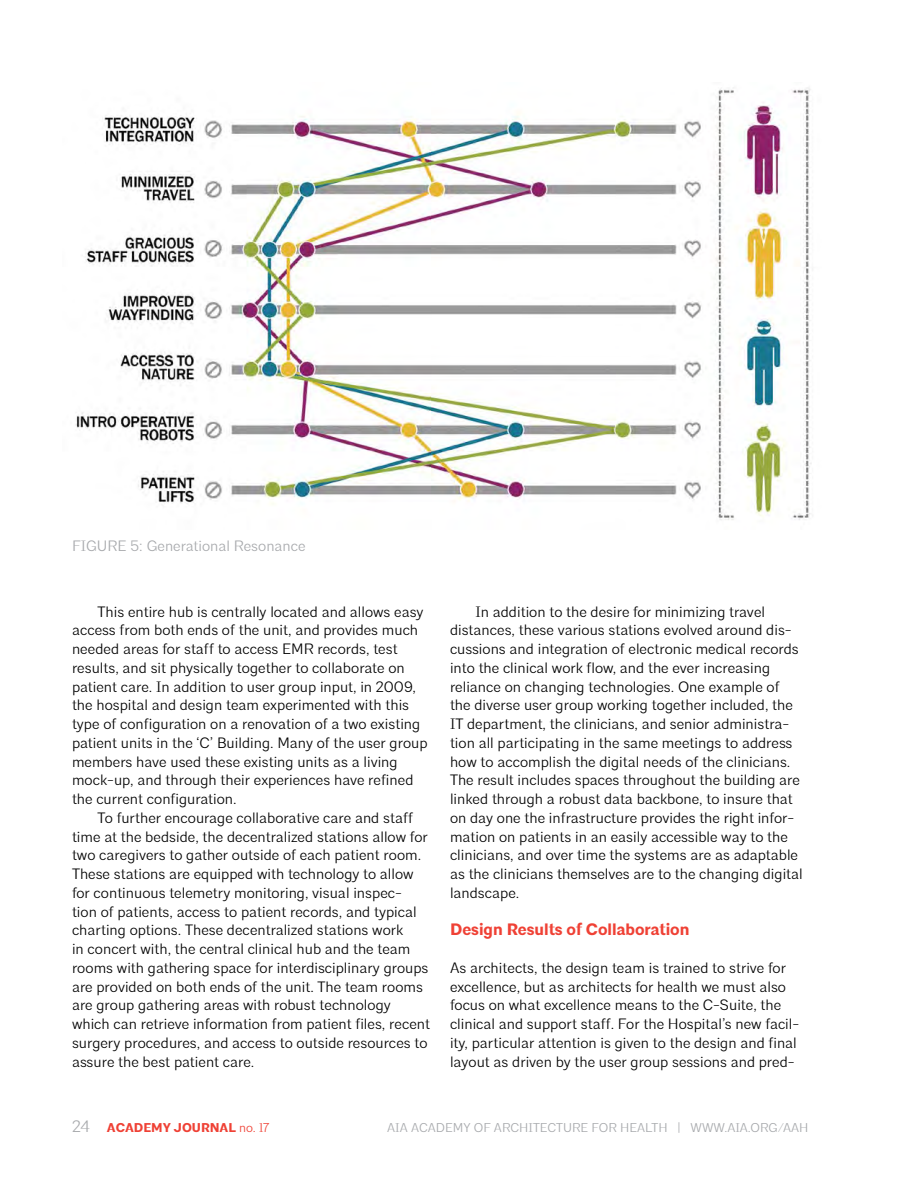
<style>
.page{position:relative;width:918px;height:1188px;background:#fff}
.page>*{position:absolute;margin:0;border:0;box-sizing:border-box;transform-origin:0 0}
.t1{font:700 16.5px "Architype";color:#ef4135}
.t2{font:300 15px/18.8px "Architype";color:#000}
.t3{font:300 15px "Architype";color:#a7a9ac}
.t4{font:300 12.75px "Architype";color:#a7a9ac}
.t5{font:700 12.75px "Architype";color:#ef4135}
.s1{font-weight:300;font-size:16.5px;color:#a7a9ac}
.s2{font-weight:300}
</style>
<div class="page">
<img style="left:76px;top:87px;width:736px;height:433px">
<p class="t3" style="left:72px;top:537px;width:235px">FIGURE 5: Generational Resonance</p>
<p class="t2" style="left:72px;top:602px;width:357px;text-indent:26px">This entire hub is centrally located and allows easy access from both ends of the unit, and provides much needed areas for staff to access EMR records, test results, and sit physically together to collaborate on patient care. In addition to user group input, in 2009, the hospital and design team experimented with this type of configuration on a renovation of a two existing patient units in the ‘C’ Building. Many of the user group members have used these existing units as a living mock-up, and through their experiences have refined the current configuration.</p>
<p class="t2" style="left:72px;top:808px;width:360px;text-indent:26px">To further encourage collaborative care and staff time at the bedside, the decentralized stations allow for two caregivers to gather outside of each patient room.<br>These stations are equipped with technology to allow for continuous telemetry monitoring, visual inspec&shy;tion of patients, access to patient records, and typical charting options. These decentralized stations work<br>in concert with, the central clinical hub and the team rooms with gathering space for interdisciplinary groups are provided on both ends of the unit. The team rooms are group gathering areas with robust technology which can retrieve information from patient files, recent surgery procedures, and access to outside resources to assure the best patient care.</p>
<p class="t2" style="left:450px;top:602px;width:354px;text-indent:26px">In addition to the desire for minimizing travel distances, these various stations evolved around dis&shy;cussions and integration of electronic medical records into the clinical work flow, and the ever increasing reliance on changing technologies. One example of the diverse user group working together included, the IT department, the clinicians, and senior administra&shy;tion all participating in the same meetings to address how to accomplish the digital needs of the clinicians.<br>The result includes spaces throughout the building are linked through a robust data backbone, to insure that on day one the infrastructure provides the right infor&shy;mation on patients in an easily accessible way to the clinicians, and over time the systems are as adaptable as the clinicians themselves are to the changing digital landscape.</p>
<p class="t1" style="left:450px;top:920px;width:241px">Design Results of Collaboration</p>
<p class="t2" style="left:450px;top:958px;width:351px">As architects, the design team is trained to strive for excellence, but as architects for health we must also focus on what excellence means to the C-Suite, the clinical and support staff. For the Hospital’s new facil&shy;ity, particular attention is given to the design and final layout as driven by the user group sessions and pred-</p>
<p class="t5" style="left:72px;top:1120px;width:199px"><span class="s1">24</span> ACADEMY JOURNAL <span class="s2">no. 17</span></p>
<p class="t4" style="left:387px;top:1120px;width:423px">AIA ACADEMY OF ARCHITECTURE FOR HEALTH | WWW.AIA.ORG/AAH</p>
</div>
